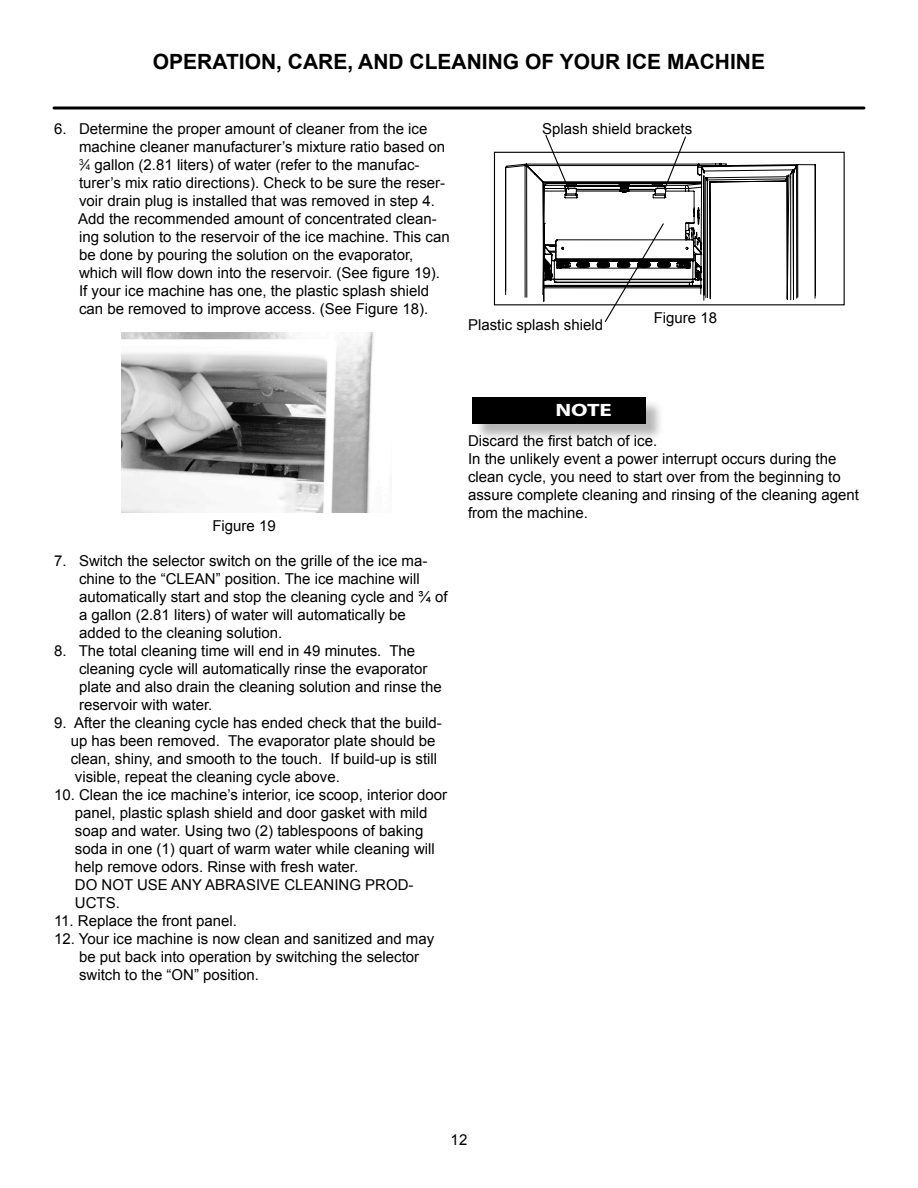
<style>
.page{position:relative;width:918px;height:1188px;background:#fff}
.page>*{position:absolute;margin:0;border:0;box-sizing:border-box;transform-origin:0 0}
.t1{font:700 21px "Arial";color:#000}
.t2{font:700 18px "Myriad Pro";color:#fff;scale:1.28 1}
.t3{font:15px/18px "Arial";color:#000}
.s1{font-size:8.25px}
</style>
<div class="page">
<svg style="left:54px;top:106px;width:810px;height:4px;background:#3f3f3f"></svg>
<img style="left:122px;top:332px;width:270px;height:180px">
<div style="left:475px;top:400px;width:189px;height:42px;background:#000;opacity:.29"></div>
<div style="left:472px;top:397px;width:173px;height:27px;background:#000"></div>
<svg style="left:505px;top:163px;width:311px;height:139px"></svg>
<div style="left:494px;top:152px;width:351px;height:153px;border:1px solid #000"></div>
<svg style="left:604px;top:222px;width:61px;height:100px"></svg>
<svg style="left:544px;top:134px;width:26px;height:58px"></svg>
<svg style="left:663px;top:136px;width:24px;height:55px"></svg>
<h1 class="t1" style="left:153px;top:48px;width:614px">OPERATION, CARE, AND CLEANING OF YOUR ICE MACHINE</h1>
<p class="t3" style="left:78px;top:120px;width:373px;text-indent:-24px">6. Determine the proper amount of cleaner from the ice machine cleaner manufacturer’s mixture ratio based on <sup>3</sup>⁄<span class="s1">4</span> gallon (2.81 liters) of water (refer to the manufac&shy;turer’s mix ratio directions). Check to be sure the reser&shy;voir drain plug is installed that was removed in step 4.<br>Add the recommended amount of concentrated clean&shy;ing solution to the reservoir of the ice machine. This can be done by pouring the solution on the evaporator, which will flow down into the reservoir. (See figure 19).<br>If your ice machine has one, the plastic splash shield can be removed to improve access. (See Figure 18).</p>
<p class="t3" style="left:542px;top:120px;width:152px">Splash shield brackets</p>
<p class="t3" style="left:468px;top:316px;width:137px">Plastic splash shield</p>
<p class="t3" style="left:654px;top:308px;width:65px">Figure 18</p>
<p class="t3" style="left:212px;top:517px;width:65px">Figure 19</p>
<p class="t3" style="left:79px;top:552px;width:370px;text-indent:-25px">7. Switch the selector switch on the grille of the ice ma&shy;chine to the “CLEAN” position. The ice machine will automatically start and stop the cleaning cycle and ¾ of a gallon (2.81 liters) of water will automatically be added to the cleaning solution.</p>
<p class="t3" style="left:79px;top:642px;width:364px;text-indent:-25px">8. The total cleaning time will end in 49 minutes. The cleaning cycle will automatically rinse the evaporator plate and also drain the cleaning solution and rinse the reservoir with water.</p>
<p class="t3" style="left:71px;top:714px;width:373px;text-indent:-17px">9. After the cleaning cycle has ended check that the build&shy;up has been removed. The evaporator plate should be clean, shiny, and smooth to the touch. If build-up is still visible, repeat the cleaning cycle above.</p>
<p class="t3" style="left:75px;top:786px;width:374px;text-indent:-21px">10. Clean the ice machine’s interior, ice scoop, interior door panel, plastic splash shield and door gasket with mild soap and water. Using two (2) tablespoons of baking soda in one (1) quart of warm water while cleaning will help remove odors. Rinse with fresh water.<br>DO NOT USE ANY ABRASIVE CLEANING PROD-UCTS.</p>
<p class="t3" style="left:54px;top:912px;width:185px">11. Replace the front panel.</p>
<p class="t3" style="left:79px;top:930px;width:357px;text-indent:-25px">12. Your ice machine is now clean and sanitized and may be put back into operation by switching the selector switch to the “ON” position.</p>
<p class="t2" style="left:555px;top:399px;width:46px">NOTE</p>
<p class="t3" style="left:468px;top:432px;width:393px">Discard the first batch of ice.<br>In the unlikely event a power interrupt occurs during the clean cycle, you need to start over from the beginning to assure complete cleaning and rinsing of the cleaning agent from the machine.</p>
<p class="t3" style="left:451px;top:1131px;width:18px">12</p>
</div>
